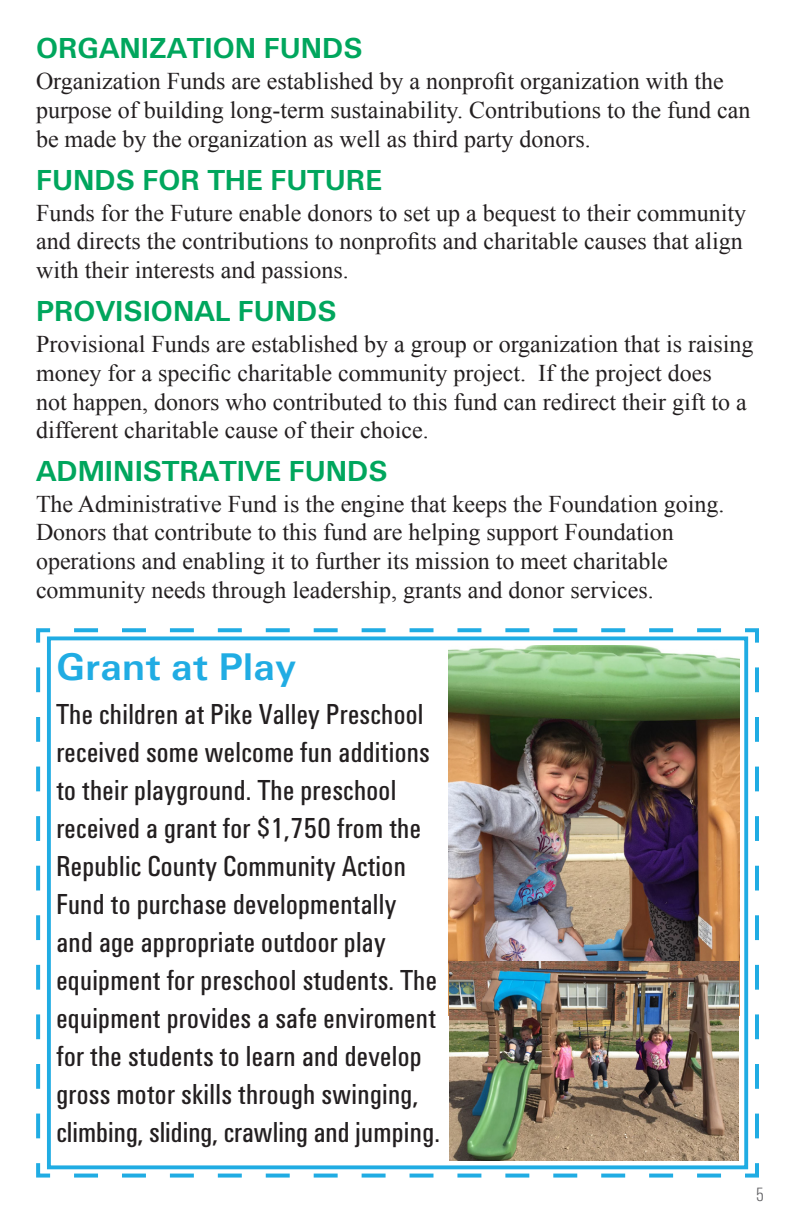
<style>
.page{position:relative;width:792px;height:1224px;background:#fff}
.page>*{position:absolute;margin:0;border:0;box-sizing:border-box;transform-origin:0 0}
.Subhead{font:700 40px "AHJ Unitus";letter-spacing:.01em;color:#20ace3}
.Subhead-2{font:30px/38px "AHJ Unitus Cond";letter-spacing:.01em;color:#231f20}
.t1{font:700 30px "AHJ Unitus";color:#00a65d}
.t2{font:24px/28.8px "Times New Roman";color:#231f20}
.t3{font:300 20px "AHJ Unitus Cond LH";color:#636366}
</style>
<div class="page">
<svg style="left:36px;top:628px;width:723px;height:550px"></svg>
<div style="left:47px;top:636px;width:701px;height:533px;border:4px solid #20ace3"></div>
<img style="left:448px;top:645px;width:291px;height:370px">
<img style="left:450px;top:961px;width:289px;height:199px">
<p class="t1" style="left:36px;top:32px;width:328px">ORGANIZATION FUNDS</p>
<p class="t2" style="left:36px;top:66px;width:716px">Organization Funds are established by a nonprofit organization with the purpose of building long-term sustainability. Contributions to the fund can be made by the organization as well as third party donors.</p>
<p class="t1" style="left:36px;top:163px;width:348px">FUNDS FOR THE FUTURE</p>
<p class="t2" style="left:36px;top:198px;width:711px">Funds for the Future enable donors to set up a bequest to their community and directs the contributions to nonprofits and charitable causes that align with their interests and passions.</p>
<p class="t1" style="left:36px;top:294px;width:302px">PROVISIONAL FUNDS</p>
<p class="t2" style="left:36px;top:329px;width:719px">Provisional Funds are established by a group or organization that is raising money for a specific charitable community project. If the project does<br>not happen, donors who contributed to this fund can redirect their gift to a different charitable cause of their choice.</p>
<p class="t1" style="left:36px;top:454px;width:353px">ADMINISTRATIVE FUNDS</p>
<p class="t2" style="left:36px;top:489px;width:690px">The Administrative Fund is the engine that keeps the Foundation going.<br>Donors that contribute to this fund are helping support Foundation operations and enabling it to further its mission to meet charitable community needs through leadership, grants and donor services.</p>
<p class="Subhead" style="left:56px;top:644px;width:241px">Grant at Play</p>
<p class="Subhead-2" style="left:56px;top:696px;width:385px">The children at Pike Valley Preschool received some welcome fun additions to their playground. The preschool received a grant for $1,750 from the Republic County Community Action Fund to purchase developmentally and age appropriate outdoor play equipment for preschool students. The equipment provides a safe enviroment for the students to learn and develop gross motor skills through swinging, climbing, sliding, crawling and jumping.</p>
<p class="t3" style="left:756px;top:1184px;width:9px">5</p>
</div>
